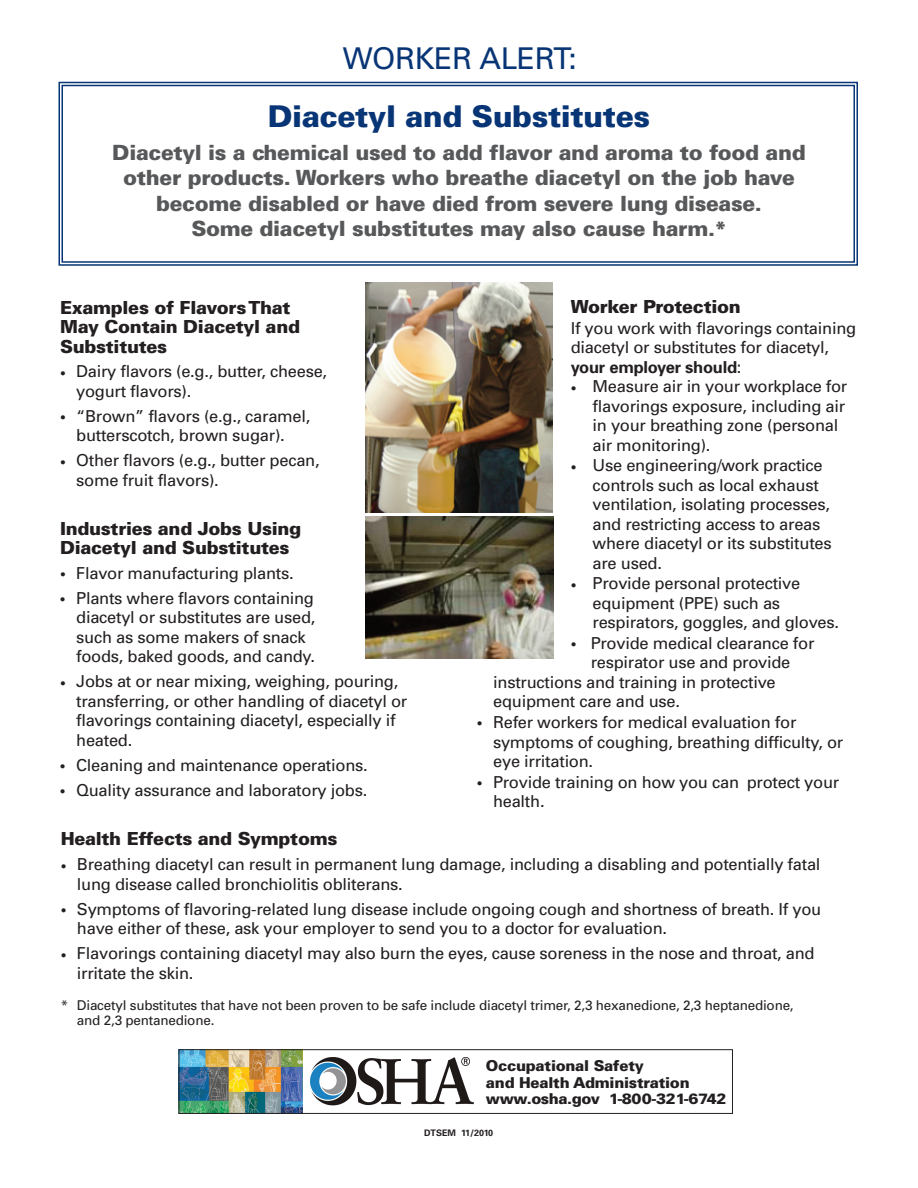
<style>
.page{position:relative;width:918px;height:1188px;background:#fff}
.page>*{position:absolute;margin:0;border:0;box-sizing:border-box;transform-origin:0 0}
.t1{font:900 30px "Univers";letter-spacing:-.015em;color:#083575}
.t2{font:30px "Univers";letter-spacing:-.015em;color:#083575}
.t3{font:900 21px/25.5px "Univers";letter-spacing:-.015em;color:#57585a;text-align:center}
.t4{font:900 18px/19.5px "Univers";letter-spacing:-.015em;color:#231f20}
.t5{font:16.5px/19.5px "Univers";letter-spacing:-.015em;color:#231f20}
.t6{font:900 15px/16.5px "Univers";letter-spacing:-.015em;color:#231f20}
.t7{font:13.5px/15px "Univers";letter-spacing:-.015em;color:#231f20}
.t8{font:700 9px "Univers";color:#231f20}
.s1{font-weight:700}
</style>
<div class="page">
<img style="left:366px;top:517px;width:188px;height:142px">
<img style="left:366px;top:282px;width:187px;height:230px">
<div style="left:58px;top:82px;width:800px;height:184px;border:2px solid #083575"></div>
<div style="left:62px;top:85px;width:793px;height:178px;border:2px solid #083575"></div>
<img style="left:310px;top:1057px;width:164px;height:48px">
<img style="left:181px;top:1051px;width:121px;height:61px">
<div style="left:179px;top:1049px;width:554px;height:65px;border:1px solid #231f20"></div>
<h1 class="t2" style="left:343px;top:47px;width:236px">WORKER ALERT:</h1>
<h1 class="t1" style="left:268px;top:105px;width:384px">Diacetyl and Substitutes</h1>
<p class="t3" style="left:112px;top:141px;width:695px">Diacetyl is a chemical used to add flavor and aroma to food and other products. Workers who breathe diacetyl on the job have become disabled or have died from severe lung disease.<br>Some diacetyl substitutes may also cause harm.*</p>
<p class="t4" style="left:60px;top:299px;width:242px">Examples of FlavorsThat<br>May Contain Diacetyl and<br>Substitutes</p>
<p class="t5" style="left:76px;top:363px;width:252px;text-indent:-16px">• Dairy flavors (e.g., butter, cheese, yogurt flavors).</p>
<p class="t5" style="left:60px;top:408px;width:252px;text-align:center">• “Brown” flavors (e.g., caramel, butterscotch, brown sugar).</p>
<p class="t5" style="left:76px;top:452px;width:245px;text-indent:-16px">• Other flavors (e.g., butter pecan, some fruit flavors).</p>
<p class="t4" style="left:60px;top:520px;width:243px">Industries and Jobs Using<br>Diacetyl and Substitutes</p>
<p class="t5" style="left:60px;top:565px;width:235px">• Flavor manufacturing plants.</p>
<p class="t5" style="left:76px;top:590px;width:241px;text-indent:-16px">• Plants where flavors containing diacetyl or substitutes are used, such as some makers of snack foods, baked goods, and candy.</p>
<p class="t5" style="left:76px;top:673px;width:333px;text-indent:-16px">• Jobs at or near mixing, weighing, pouring, transferring, or other handling of diacetyl or flavorings containing diacetyl, especially if heated.</p>
<p class="t5" style="left:60px;top:757px;width:309px">• Cleaning and maintenance operations.</p>
<p class="t5" style="left:60px;top:782px;width:309px">• Quality assurance and laboratory jobs.</p>
<p class="t4" style="left:571px;top:299px;width:172px">Worker Protection</p>
<p class="t5" style="left:571px;top:320px;width:287px">If you work with flavorings containing diacetyl or substitutes for diacetyl, <span class="s1">your employer should</span>:</p>
<p class="t5" style="left:593px;top:378px;width:256px;text-indent:-22px">• Measure air in your workplace for flavorings exposure, including air in your breathing zone (personal air monitoring).</p>
<p class="t5" style="left:593px;top:457px;width:241px;text-indent:-22px">• Use engineering/work practice controls such as local exhaust ventilation, isolating processes, and restricting access to areas where diacetyl or its substitutes are used.</p>
<p class="t5" style="left:593px;top:575px;width:248px;text-indent:-22px">• Provide personal protective equipment (PPE) such as respirators, goggles, and gloves.</p>
<p class="t5" style="left:571px;top:635px;width:245px">• Provide medical clearance for</p>
<p class="t5" style="left:591px;top:654px;width:201px">respirator use and provide</p>
<p class="t5" style="left:493px;top:674px;width:284px">instructions and training in protective</p>
<p class="t5" style="left:493px;top:693px;width:188px">equipment care and use.</p>
<p class="t5" style="left:493px;top:714px;width:352px;text-indent:-16px">• Refer workers for medical evaluation for symptoms of coughing, breathing difficulty, or eye irritation.</p>
<p class="t5" style="left:493px;top:773px;width:348px;text-indent:-16px">• Provide training on how you can protect your health.</p>
<p class="t4" style="left:61px;top:831px;width:278px">Health Effects and Symptoms</p>
<p class="t5" style="left:77px;top:856px;width:745px;text-indent:-16px">• Breathing diacetyl can result in permanent lung damage, including a disabling and potentially fatal lung disease called bronchiolitis obliterans.</p>
<p class="t5" style="left:77px;top:901px;width:746px;text-indent:-16px">• Symptoms of flavoring-related lung disease include ongoing cough and shortness of breath. If you have either of these, ask your employer to send you to a doctor for evaluation.</p>
<p class="t5" style="left:77px;top:945px;width:739px;text-indent:-16px">• Flavorings containing diacetyl may also burn the eyes, cause soreness in the nose and throat, and irritate the skin.</p>
<p class="t7" style="left:77px;top:999px;width:718px;text-indent:-16px">* Diacetyl substitutes that have not been proven to be safe include diacetyl trimer, 2,3 hexanedione, 2,3 heptanedione, and 2,3 pentanedione.</p>
<p class="t6" style="left:486px;top:1059px;width:242px">Occupational Safety<br>and Health Administration www.osha.gov 1-800-321-6742</p>
<p class="t8" style="left:424px;top:1130px;width:71px">DTSEM 11/2010</p>
</div>
